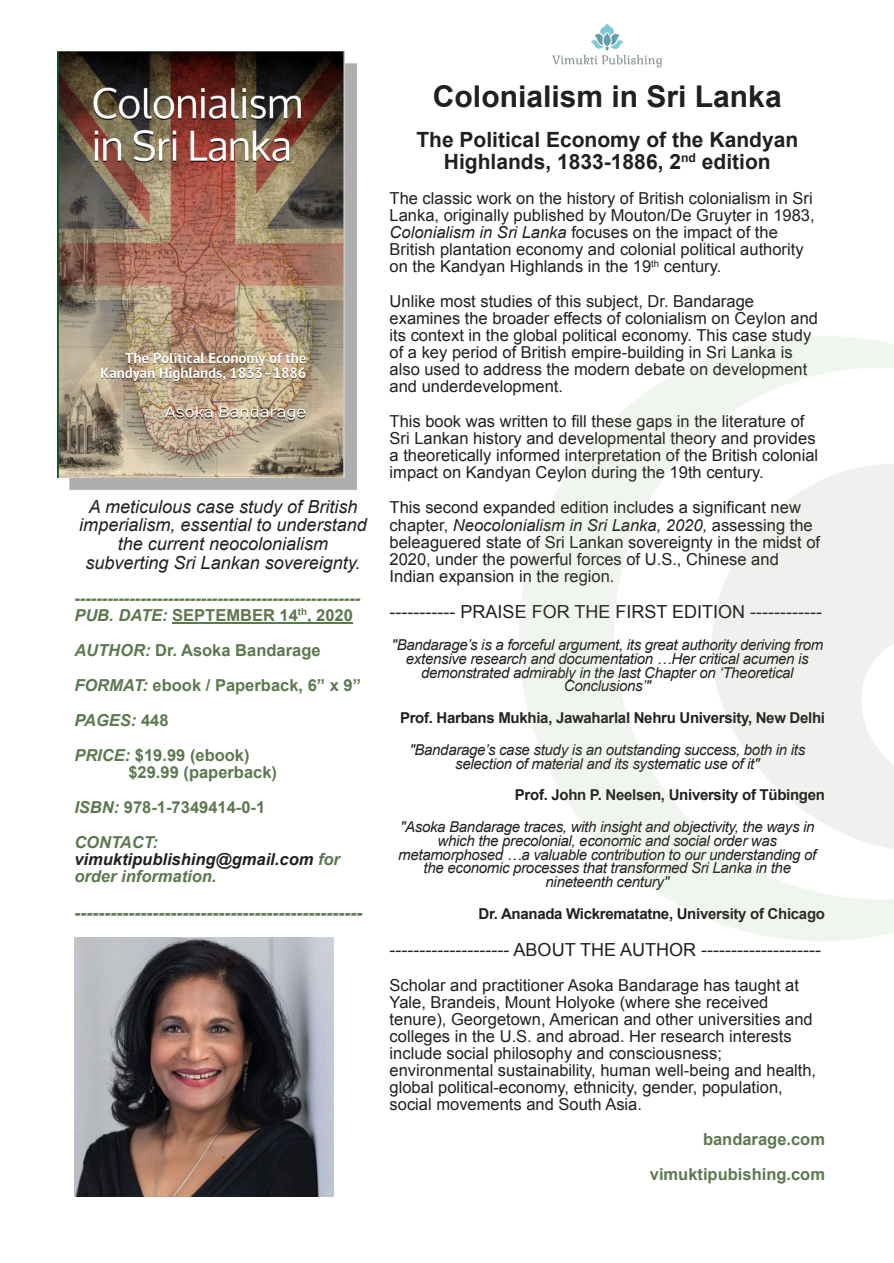
<style>
.page{position:relative;width:894px;height:1263px;background:#fff}
.page>*{position:absolute;margin:0;border:0;box-sizing:border-box;transform-origin:0 0}
.t1{font:700 30px "Arial";color:#231f20}
.t2{font:700 21px/21.8px "Arial";color:#231f20;text-align:center}
.t3{font:italic 18px/18.6px "Arial";color:#231f20;text-align:center}
.t4{font:18px "Arial";color:#231f20}
.t5{font:italic 700 18px "Arial";color:#5c784f}
.t6{font:16.5px/17.1px "Arial";color:#231f20}
.t7{font:700 16.5px/35.1px "Arial";color:#5c784f}
.t8{font:italic 700 16.5px/17.1px "Arial";color:#5c784f}
.t9{font:italic 700 16.5px/17.1px "Arial";color:#231f20}
.t10{font:italic 15px/13.8px "Arial";letter-spacing:-.02em;color:#231f20;text-align:center}
.t11{font:700 15px "Arial";letter-spacing:-.02em;color:#231f20}
.s1{font-style:normal}
.s2{font-style:italic}
.s3{color:#5c784f}
</style>
<div class="page">
<img style="left:552px;top:23px;width:110px;height:45px">
<img style="left:69px;top:64px;width:287px;height:425px">
<img style="left:57px;top:52px;width:287px;height:425px">
<hr style="left:172px;top:622px;width:181px;height:2px;background:#5c784f">
<img style="left:74px;top:937px;width:259px;height:259px">
<p class="t3" style="left:79px;top:499px;width:289px">A meticulous case study of British imperialism, essential to understand the current neocolonialism subverting Sri Lankan sovereignty.</p>
<p class="t8" style="left:74px;top:591px;width:287px">----------------------------------------------------<br>PUB. DATE: <span class="s1">SEPTEMBER 14</span><sup>th</sup><span class="s1">, 2020</span></p>
<p class="t7" style="left:74px;top:634px;width:288px"><span class="s2">AUTHOR:</span> Dr. Asoka Bandarage<br><span class="s2">FORMAT:</span> ebook / Paperback, 6” x 9”<br><span class="s2">PAGES:</span> 448<br><span class="s2">PRICE:</span> $19.99 (ebook)</p>
<p class="t7" style="left:74px;top:756px;width:204px;text-indent:54px">$29.99 (paperback)<br><span class="s2">ISBN:</span> 978-1-7349414-0-1<br><span class="s2">CONTACT:</span></p>
<p class="t9" style="left:74px;top:852px;width:267px">vimuktipublishing@gmail.com <span class="s3">for order information.</span></p>
<p class="t5" style="left:74px;top:905px;width:289px">------------------------------------------------</p>
<h1 class="t1" style="left:433px;top:86px;width:350px">Colonialism in Sri Lanka</h1>
<p class="t2" style="left:416px;top:131px;width:383px">The Political Economy of the Kandyan<br>Highlands, 1833-1886, 2<sup>nd</sup> edition</p>
<p class="t6" style="left:389px;top:191px;width:426px">The classic work on the history of British colonialism in Sri Lanka, originally published by Mouton/De Gruyter in 1983, <span class="s2">Colonialism in Sri Lanka</span> focuses on the impact of the British plantation economy and colonial political authority on the Kandyan Highlands in the 19<sup>th</sup> century.</p>
<p class="t6" style="left:389px;top:294px;width:430px">Unlike most studies of this subject, Dr. Bandarage examines the broader effects of colonialism on Ceylon and its context in the global political economy. This case study of a key period of British empire-building in Sri Lanka is also used to address the modern debate on development and underdevelopment.</p>
<p class="t6" style="left:389px;top:414px;width:430px">This book was written to fill these gaps in the literature of Sri Lankan history and developmental theory and provides a theoretically informed interpretation of the British colonial impact on Kandyan Ceylon during the 19th century.</p>
<p class="t6" style="left:389px;top:501px;width:432px">This second expanded edition includes a significant new chapter, <span class="s2">Neocolonialism in Sri Lanka, 2020,</span> assessing the beleaguered state of Sri Lankan sovereignty in the midst of 2020, under the powerful forces of U.S., Chinese and Indian expansion in the region.</p>
<p class="t4" style="left:389px;top:605px;width:434px">----------- PRAISE FOR THE FIRST EDITION ------------</p>
<p class="t10" style="left:391px;top:639px;width:433px">"Bandarage’s is a forceful argument, its great authority deriving from extensive research and documentation …Her critical acumen is demonstrated admirably in the last Chapter on ‘Theoretical Conclusions’"</p>
<p class="t11" style="left:400px;top:712px;width:426px">Prof. Harbans Mukhia, Jawaharlal Nehru University, New Delhi</p>
<p class="t10" style="left:409px;top:744px;width:397px">"Bandarage’s case study is an outstanding success, both in its selection of material and its systematic use of it"</p>
<p class="t11" style="left:514px;top:789px;width:311px">Prof. John P. Neelsen, University of Tübingen</p>
<p class="t10" style="left:398px;top:821px;width:419px">"Asoka Bandarage traces, with insight and objectivity, the ways in which the precolonial, economic and social order was metamorphosed …a valuable contribution to our understanding of the economic processes that transformed Sri Lanka in the nineteenth century"</p>
<p class="t11" style="left:478px;top:908px;width:348px">Dr. Ananada Wickrematatne, University of Chicago</p>
<p class="t4" style="left:389px;top:942px;width:433px">-------------------- ABOUT THE AUTHOR --------------------</p>
<p class="t6" style="left:389px;top:978px;width:428px">Scholar and practitioner Asoka Bandarage has taught at Yale, Brandeis, Mount Holyoke (where she received tenure), Georgetown, American and other universities and colleges in the U.S. and abroad. Her research interests include social philosophy and consciousness; environmental sustainability, human well-being and health, global political-economy, ethnicity, gender, population, social movements and South Asia.</p>
<p class="t7" style="left:649px;top:1123px;width:177px;text-align:right">bandarage.com vimuktipubishing.com</p>
</div>
